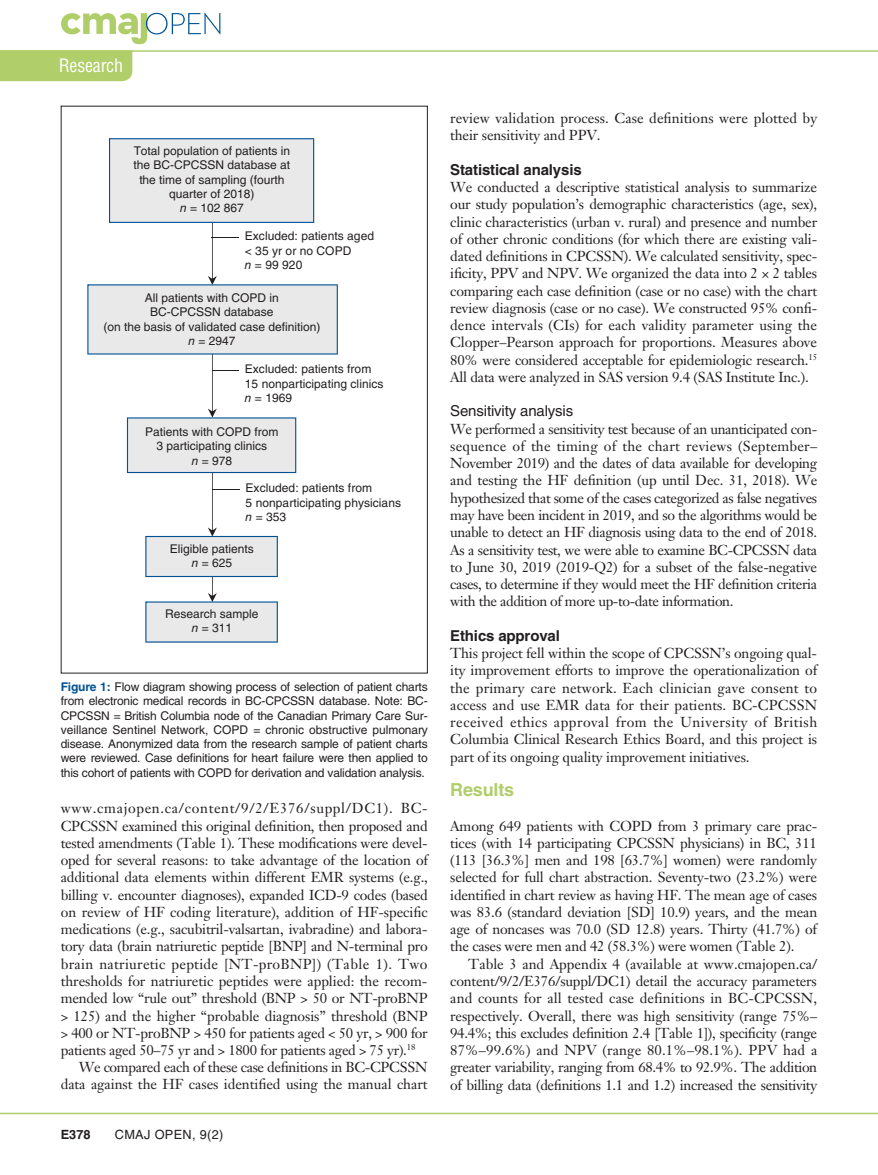
<style>
.page{position:relative;width:878px;height:1175px;background:#fff}
.page>*{position:absolute;margin:0;border:0;box-sizing:border-box;transform-origin:0 0}
.t1{font:condensed 18px "Helvetica LT Std";letter-spacing:-.01em;color:#fff}
.t2{font:700 18px "Helvetica LT Std";letter-spacing:-.01em;color:#afce69}
.t3{font:700 15px "Helvetica LT Std";letter-spacing:-.01em;color:#231f20}
.t4{font:15px "Helvetica LT Std";letter-spacing:-.01em;color:#231f20}
.t5{font:14.25px/17.2px "Janson Text LT Std";letter-spacing:-.015em;color:#231f20;text-align:justify}
.t6{font:14.25px/17.2px "Janson Text LT Std";letter-spacing:.005em;color:#231f20}
.t7{font:14.25px "Janson Text LT Std";letter-spacing:.045em;color:#231f20}
.t8{font:14.25px "Janson Text LT Std";letter-spacing:.02em;color:#231f20}
.t9{font:12.75px "Helvetica LT Std";letter-spacing:.025em;color:#231f20}
.t10{font:700 12.75px "Helvetica LT Std";color:#231f20}
.t11{font:12px/14.4px "Helvetica LT Std";color:#231f20;text-align:center}
.s1{font-style:italic}
.s2{font-weight:700;color:#005295}
</style>
<div class="page">
<hr style="left:0;top:1112px;width:878px;height:2px;background:#afce69">
<svg style="left:61px;top:13px;width:159px;height:31px"></svg>
<hr style="left:0;top:50px;width:878px;height:2px;background:#afce69">
<div style="left:0;top:52px;width:132px;height:29px;background:#b0ce69"></div>
<svg style="left:87px;top:138px;width:251px;height:504px"></svg>
<p class="t1" style="left:59px;top:54px;width:66px">Research</p>
<p class="t11" style="left:134px;top:143px;width:158px">Total population of patients in the BC-CPCSSN database at the time of sampling (fourth quarter of 2018)<br><span class="s1">n</span> = 102 867</p>
<p class="t11" style="left:245px;top:229px;width:131px;text-align:left">Excluded: patients aged &lt; 35 yr or no COPD<br><span class="s1">n</span> = 99 920</p>
<p class="t11" style="left:103px;top:290px;width:218px">All patients with COPD in<br>BC-CPCSSN database<br>(on the basis of validated case definition) <span class="s1">n</span> = 2947</p>
<p class="t11" style="left:245px;top:362px;width:140px;text-align:left">Excluded: patients from<br>15 nonparticipating clinics <span class="s1">n</span> = 1969</p>
<p class="t11" style="left:145px;top:424px;width:135px">Patients with COPD from<br>3 participating clinics<br><span class="s1">n</span> = 978</p>
<p class="t11" style="left:245px;top:481px;width:157px;text-align:left">Excluded: patients from<br>5 nonparticipating physicians <span class="s1">n</span> = 353</p>
<p class="t11" style="left:170px;top:541px;width:85px">Eligible patients <span class="s1">n</span> = 625</p>
<p class="t11" style="left:165px;top:606px;width:95px">Research sample <span class="s1">n</span> = 311</p>
<p class="t11" style="left:61px;top:679px;width:368px;text-align:justify"><span class="s2">Figure 1:</span> Flow diagram showing process of selection of patient charts from electronic medical records in BC-CPCSSN database. Note: BC-CPCSSN = British Columbia node of the Canadian Primary Care Sur&shy;veillance Sentinel Network, COPD = chronic obstructive pulmonary disease. Anonymized data from the research sample of patient charts were reviewed. Case definitions for heart failure were then applied to this cohort of patients with COPD for derivation and validation analysis.</p>
<p class="t7" style="left:61px;top:799px;width:368px">www.cmajopen.ca/content/9/2/E376/suppl/DC1). BC-</p>
<p class="t5" style="left:61px;top:817px;width:368px">CPCSSN examined this original definition, then proposed and</p>
<p class="t5" style="left:61px;top:834px;width:368px">tested amendments (Table 1). These modifications were devel-</p>
<p class="t5" style="left:61px;top:851px;width:368px">oped for several reasons: to take advantage of the location of</p>
<p class="t5" style="left:61px;top:868px;width:368px">additional data elements within different EMR systems (e.g.,</p>
<p class="t5" style="left:61px;top:886px;width:368px">billing v. encounter diagnoses), expanded ICD-9 codes (based</p>
<p class="t5" style="left:61px;top:903px;width:368px">on review of HF coding literature), addition of HF-specific</p>
<p class="t5" style="left:61px;top:920px;width:368px">medications (e.g., sacubitril-valsartan, ivabradine) and labora-</p>
<p class="t5" style="left:61px;top:937px;width:368px">tory data (brain natriuretic peptide [BNP] and N-terminal pro</p>
<p class="t8" style="left:61px;top:954px;width:368px">brain natriuretic peptide [NT-proBNP]) (Table 1). Two</p>
<p class="t5" style="left:61px;top:972px;width:368px">thresholds for natriuretic peptides were applied: the recom-</p>
<p class="t5" style="left:61px;top:989px;width:368px">mended low “rule out” threshold (BNP &gt; 50 or NT-proBNP</p>
<p class="t5" style="left:61px;top:1006px;width:368px">&gt; 125) and the higher “probable diagnosis” threshold (BNP</p>
<p class="t5" style="left:61px;top:1024px;width:368px">&gt; 400 or NT-proBNP &gt; 450 for patients aged &lt; 50 yr, &gt; 900 for</p>
<p class="t5" style="left:61px;top:1041px;width:356px">patients aged 50–75 yr and &gt; 1800 for patients aged &gt; 75 yr).<sup>18</sup></p>
<p class="t5" style="left:79px;top:1058px;width:350px">We compared each of these case definitions in BC-CPCSSN</p>
<p class="t5" style="left:61px;top:1075px;width:368px">data against the HF cases identified using the manual chart</p>
<p class="t10" style="left:61px;top:1126px;width:31px">E378</p>
<p class="t9" style="left:115px;top:1127px;width:110px">CMAJ OPEN, 9(2)</p>
<p class="t6" style="left:450px;top:109px;width:368px">review validation process. Case definitions were plotted by their sensitivity and PPV.</p>
<p class="t3" style="left:450px;top:160px;width:133px">Statistical analysis</p>
<p class="t5" style="left:450px;top:178px;width:368px">We conducted a descriptive statistical analysis to summarize our study population’s demographic characteristics (age, sex), clinic characteristics (urban v. rural) and presence and number of other chronic conditions (for which there are existing vali&shy;dated definitions in CPCSSN). We calculated sensitivity, spec&shy;ificity, PPV and NPV. We organized the data into 2 × 2 tables comparing each case definition (case or no case) with the chart review diagnosis (case or no case). We constructed 95% confi&shy;dence intervals (CIs) for each validity parameter using the Clopper–Pearson approach for proportions. Measures above 80% were considered acceptable for epidemiologic research.<sup>15<br></sup>All data were analyzed in SAS version 9.4 (SAS Institute Inc.).</p>
<p class="t4" style="left:450px;top:402px;width:125px">Sensitivity analysis</p>
<p class="t5" style="left:450px;top:420px;width:368px">We performed a sensitivity test because of an unanticipated con&shy;sequence of the timing of the chart reviews (September– November 2019) and the dates of data available for developing and testing the HF definition (up until Dec. 31, 2018). We hypothesized that some of the cases categorized as false negatives may have been incident in 2019, and so the algorithms would be unable to detect an HF diagnosis using data to the end of 2018.<br>As a sensitivity test, we were able to examine BC-CPCSSN data to June 30, 2019 (2019-Q2) for a subset of the false-negative cases, to determine if they would meet the HF definition criteria with the addition of more up-to-date information.</p>
<p class="t3" style="left:450px;top:626px;width:111px">Ethics approval</p>
<p class="t5" style="left:450px;top:644px;width:368px">This project fell within the scope of CPCSSN’s ongoing qual&shy;ity improvement efforts to improve the operationalization of the primary care network. Each clinician gave consent to access and use EMR data for their patients. BC-CPCSSN received ethics approval from the University of British Columbia Clinical Research Ethics Board, and this project is part of its ongoing quality improvement initiatives.</p>
<p class="t2" style="left:450px;top:778px;width:65px">Results</p>
<p class="t5" style="left:450px;top:817px;width:368px">Among 649 patients with COPD from 3 primary care prac&shy;tices (with 14 participating CPCSSN physicians) in BC, 311 (113 [36.3%] men and 198 [63.7%] women) were randomly selected for full chart abstraction. Seventy-two (23.2%) were identified in chart review as having HF. The mean age of cases was 83.6 (standard deviation [SD] 10.9) years, and the mean age of noncases was 70.0 (SD 12.8) years. Thirty (41.7%) of the cases were men and 42 (58.3%) were women (Table 2).</p>
<p class="t5" style="left:450px;top:955px;width:368px;text-indent:18px">Table 3 and Appendix 4 (available at www.cmajopen.ca/ content/9/2/E376/suppl/DC1) detail the accuracy parameters and counts for all tested case definitions in BC-CPCSSN, respectively. Overall, there was high sensitivity (range 75%– 94.4%; this excludes definition 2.4 [Table 1]), specificity (range 87%–99.6%) and NPV (range 80.1%–98.1%). PPV had a greater variability, ranging from 68.4% to 92.9%. The addition of billing data (definitions 1.1 and 1.2) increased the sensitivity</p>
</div>
